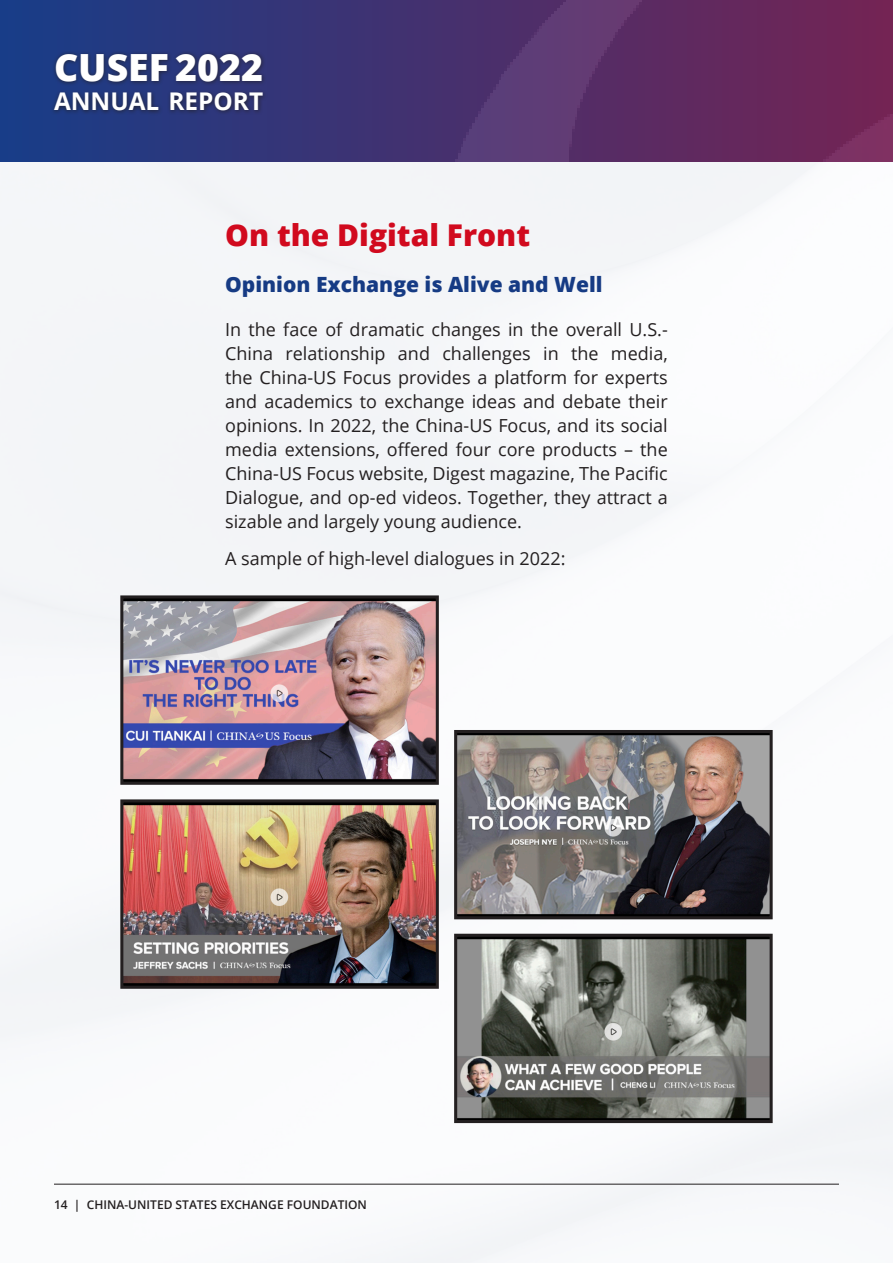
<style>
.page{position:relative;width:893px;height:1263px;background:#fff}
.page>*{position:absolute;margin:0;border:0;box-sizing:border-box;transform-origin:0 0}
.t1{font:800 37.5px "Open Sans";color:#fff}
.TOC_Header{font:800 30px "Open Sans";color:#d10a1e}
.t2{font:700 24.3px "Open Sans";color:#fff}
.TOC_Header-2{font:800 21px "Open Sans";color:#163b84}
.Body_Text{font:18px/24px "Open Sans";color:#231f20;text-align:justify}
.t3{font:600 12px "Open Sans";color:#231f20}
</style>
<div class="page">
<img style="left:0;top:0;width:893px;height:162px">
<div style="left:0;top:162px;width:893px;height:1101px;background:#f8f9fb"></div>
<hr style="left:54px;top:1184px;width:785px;height:1px;background:#231f20">
<div style="left:50px;top:51px;width:218px;height:64px;background:#231f20;opacity:.75"></div>
<img style="left:124px;top:599px;width:311px;height:182px">
<div style="left:120px;top:595px;width:319px;height:190px;border:3px solid #231f20"></div>
<img style="left:124px;top:803px;width:311px;height:182px">
<div style="left:120px;top:799px;width:319px;height:190px;border:3px solid #231f20"></div>
<img style="left:458px;top:734px;width:311px;height:181px">
<div style="left:454px;top:730px;width:319px;height:189px;border:3px solid #231f20"></div>
<img style="left:458px;top:938px;width:311px;height:181px">
<div style="left:454px;top:934px;width:319px;height:189px;border:3px solid #231f20"></div>
<h1 class="t1" style="left:54px;top:39px;width:211px">CUSEF 2022</h1>
<h3 class="t2" style="left:54px;top:84px;width:211px">ANNUAL REPORT</h3>
<p class="TOC_Header" style="left:225px;top:212px;width:306px">On the Digital Front</p>
<p class="TOC_Header-2" style="left:225px;top:268px;width:379px">Opinion Exchange is Alive and Well</p>
<p class="Body_Text" style="left:225px;top:317px;width:444px">In the face of dramatic changes in the overall U.S.- China relationship and challenges in the media, the China-US Focus provides a platform for experts and academics to exchange ideas and debate their opinions. In 2022, the China-US Focus, and its social media extensions, offered four core products – the China-US Focus website, Digest magazine, The Pacific Dialogue, and op-ed videos. Together, they attract a sizable and largely young audience.</p>
<p class="Body_Text" style="left:225px;top:546px;width:342px">A sample of high-level dialogues in 2022:</p>
<p class="t3" style="left:54px;top:1196px;width:314px">14 | CHINA-UNITED STATES EXCHANGE FOUNDATION</p>
</div>
